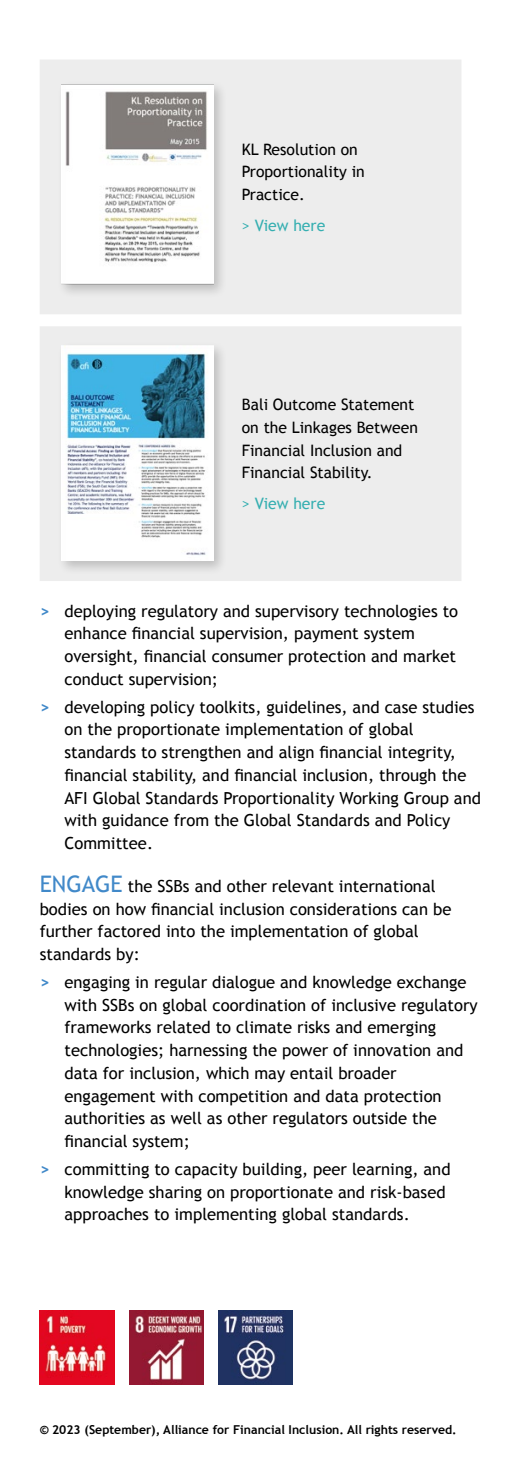
<style>
.page{position:relative;width:521px;height:1474px;background:#fff}
.page>*{position:absolute;margin:0;border:0;box-sizing:border-box;transform-origin:0 0}
.t1{font:16.62px/22.8px "Trebuchet MS";color:#000}
.t2{font:15.75px/22.8px "Trebuchet MS";color:#000}
.t3{font:15.75px "Trebuchet MS";color:#36afb1}
.t4{font:700 12.25px "Trebuchet MS";color:#000}
.s1{font-weight:700;color:#4189c9}
.s2{font-size:22.75px;color:#4189c9}
</style>
<div class="page">
<img style="left:40px;top:1310px;width:74px;height:74px">
<img style="left:129px;top:1310px;width:74px;height:74px">
<img style="left:218px;top:1310px;width:75px;height:74px">
<div style="left:40px;top:60px;width:421px;height:254px;background:#ededed"></div>
<div style="left:57px;top:80px;width:171px;height:218px;background:#000;opacity:.2"></div>
<img style="left:61px;top:85px;width:152px;height:198px">
<div style="left:40px;top:326px;width:421px;height:255px;background:#ededed"></div>
<div style="left:57px;top:341px;width:171px;height:234px;background:#000;opacity:.2"></div>
<img style="left:61px;top:346px;width:152px;height:215px">
<p class="t2" style="left:242px;top:138px;width:125px">KL Resolution on<br>Proportionality in<br>Practice.</p>
<p class="t3" style="left:242px;top:216px;width:85px">&gt; View here</p>
<p class="t2" style="left:242px;top:393px;width:178px">Bali Outcome Statement on the Linkages Between<br>Financial Inclusion and<br>Financial Stability.</p>
<p class="t3" style="left:242px;top:494px;width:85px">&gt; View here</p>
<p class="t1" style="left:64px;top:599px;width:395px;text-indent:-25px"><span class="s1">&gt;</span> deploying regulatory and supervisory technologies to enhance financial supervision, payment system oversight, financial consumer protection and market conduct supervision;</p>
<p class="t1" style="left:64px;top:695px;width:418px;text-indent:-25px"><span class="s1">&gt;</span> developing policy toolkits, guidelines, and case studies on the proportionate implementation of global standards to strengthen and align financial integrity, financial stability, and financial inclusion, through the AFI Global Standards Proportionality Working Group and with guidance from the Global Standards and Policy Committee.</p>
<p class="t1" style="left:40px;top:874px;width:413px"><span class="s2">ENGAGE</span> the SSBs and other relevant international bodies on how financial inclusion considerations can be further factored into the implementation of global standards by:</p>
<p class="t1" style="left:64px;top:970px;width:415px;text-indent:-25px"><span class="s1">&gt;</span> engaging in regular dialogue and knowledge exchange with SSBs on global coordination of inclusive regulatory frameworks related to climate risks and emerging technologies; harnessing the power of innovation and data for inclusion, which may entail broader engagement with competition and data protection authorities as well as other regulators outside the financial system;</p>
<p class="t1" style="left:64px;top:1157px;width:388px;text-indent:-25px"><span class="s1">&gt;</span> committing to capacity building, peer learning, and knowledge sharing on proportionate and risk-based approaches to implementing global standards.</p>
<p class="t4" style="left:40px;top:1422px;width:419px">© 2023 (September), Alliance for Financial Inclusion. All rights reserved.</p>
</div>
